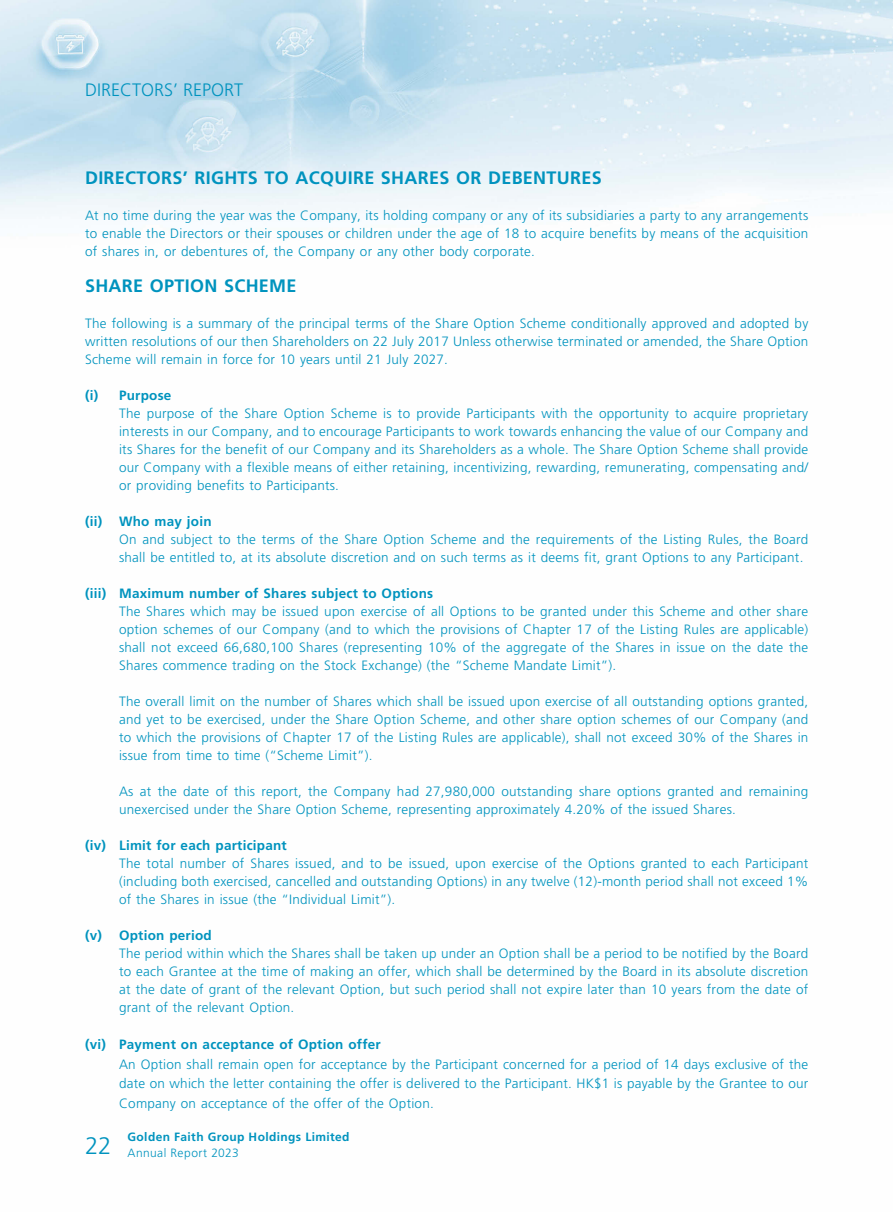
<style>
.page{position:relative;width:893px;height:1212px;background:#fff}
.page>*{position:absolute;margin:0;border:0;box-sizing:border-box;transform-origin:0 0}
.t1{font:700 18px "Frutiger LT Std";letter-spacing:.015em;color:#0093be}
.t2{font:300 18px "Frutiger LT Std";color:#0093be}
.t3{font:300 13.5px/18px "Frutiger LT Std";letter-spacing:.015em;color:#0093be;text-align:justify}
.t4{font:700 13.5px "Frutiger LT Std";letter-spacing:.015em;color:#0093be}
.t5{font:700 12px/15.9px "Frutiger LT Std";letter-spacing:.03em;color:#0093be}
.s1{font-weight:300}
</style>
<div class="page">
<img style="left:0;top:0;width:893px;height:217px">
<h1 class="t2" style="left:85px;top:80px;width:160px">DIRECTORS’ REPORT</h1>
<h1 class="t1" style="left:85px;top:167px;width:518px">DIRECTORS’ RIGHTS TO ACQUIRE SHARES OR DEBENTURES</h1>
<p class="t3" style="left:85px;top:206px;width:725px">At no time during the year was the Company, its holding company or any of its subsidiaries a party to any arrangements to enable the Directors or their spouses or children under the age of 18 to acquire benefits by means of the acquisition of shares in, or debentures of, the Company or any other body corporate.</p>
<h1 class="t1" style="left:85px;top:275px;width:213px">SHARE OPTION SCHEME</h1>
<p class="t3" style="left:85px;top:314px;width:725px">The following is a summary of the principal terms of the Share Option Scheme conditionally approved and adopted by written resolutions of our then Shareholders on 22 July 2017 Unless otherwise terminated or amended, the Share Option Scheme will remain in force for 10 years until 21 July 2027.</p>
<p class="t4" style="left:85px;top:387px;width:88px">(i) Purpose</p>
<p class="t3" style="left:119px;top:404px;width:691px">The purpose of the Share Option Scheme is to provide Participants with the opportunity to acquire proprietary interests in our Company, and to encourage Participants to work towards enhancing the value of our Company and its Shares for the benefit of our Company and its Shareholders as a whole. The Share Option Scheme shall provide our Company with a flexible means of either retaining, incentivizing, rewarding, remunerating, compensating and/ or providing benefits to Participants.</p>
<p class="t4" style="left:85px;top:513px;width:128px">(ii) Who may join</p>
<p class="t3" style="left:119px;top:530px;width:691px">On and subject to the terms of the Share Option Scheme and the requirements of the Listing Rules, the Board shall be entitled to, at its absolute discretion and on such terms as it deems fit, grant Options to any Participant.</p>
<p class="t4" style="left:85px;top:585px;width:350px">(iii) Maximum number of Shares subject to Options</p>
<p class="t3" style="left:119px;top:602px;width:691px">The Shares which may be issued upon exercise of all Options to be granted under this Scheme and other share option schemes of our Company (and to which the provisions of Chapter 17 of the Listing Rules are applicable) shall not exceed 66,680,100 Shares (representing 10% of the aggregate of the Shares in issue on the date the Shares commence trading on the Stock Exchange) (the “Scheme Mandate Limit”).</p>
<p class="t3" style="left:119px;top:692px;width:691px">The overall limit on the number of Shares which shall be issued upon exercise of all outstanding options granted, and yet to be exercised, under the Share Option Scheme, and other share option schemes of our Company (and to which the provisions of Chapter 17 of the Listing Rules are applicable), shall not exceed 30% of the Shares in issue from time to time (“Scheme Limit”).</p>
<p class="t3" style="left:119px;top:782px;width:691px">As at the date of this report, the Company had 27,980,000 outstanding share options granted and remaining unexercised under the Share Option Scheme, representing approximately 4.20% of the issued Shares.</p>
<p class="t4" style="left:85px;top:837px;width:203px">(iv) Limit for each participant</p>
<p class="t3" style="left:119px;top:854px;width:691px">The total number of Shares issued, and to be issued, upon exercise of the Options granted to each Participant (including both exercised, cancelled and outstanding Options) in any twelve (12)-month period shall not exceed 1% of the Shares in issue (the “Individual Limit”).</p>
<p class="t4" style="left:85px;top:927px;width:128px">(v) Option period</p>
<p class="t3" style="left:119px;top:944px;width:691px">The period within which the Shares shall be taken up under an Option shall be a period to be notified by the Board to each Grantee at the time of making an offer, which shall be determined by the Board in its absolute discretion at the date of grant of the relevant Option, but such period shall not expire later than 10 years from the date of grant of the relevant Option.</p>
<p class="t4" style="left:85px;top:1036px;width:297px">(vi) Payment on acceptance of Option offer</p>
<p class="t3" style="left:119px;top:1054px;width:691px;line-height:19.5px">An Option shall remain open for acceptance by the Participant concerned for a period of 14 days exclusive of the date on which the letter containing the offer is delivered to the Participant. HK$1 is payable by the Grantee to our Company on acceptance of the offer of the Option.</p>
<p class="t5" style="left:85px;top:1129px;width:266px;text-indent:43px">Golden Faith Group Holdings Limited<br><sup>22</sup> <span class="s1">Annual Report 2023</span></p>
</div>
